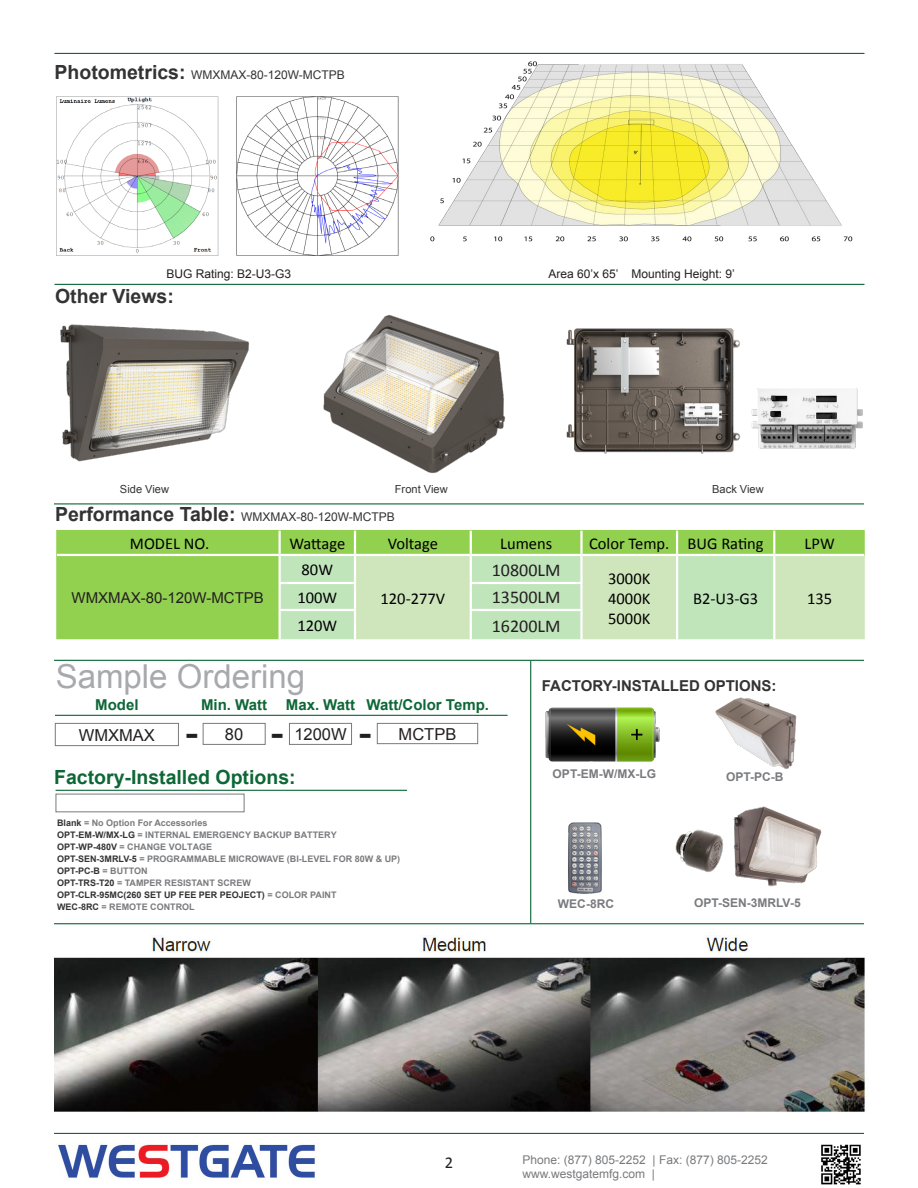
<style>
.page{position:relative;width:918px;height:1188px;background:#fff}
.page>*{position:absolute;margin:0;border:0;box-sizing:border-box;transform-origin:0 0}
.t1{font:33px "Arial";color:#a8a9ad}
.t2{font:700 28.5px "Verdana";color:#231f20}
.t3{font:700 19.5px "Arial";color:#0d6736}
.t4{font:700 19.5px "Arial";color:#333}
.t5{font:18px "Calibri";color:#231f20}
.t6{font:16.5px "Calibri";color:#000}
.t7{font:16.5px "Arial";color:#231f20}
.t8{font:16.5px "Calibri";color:#231f20}
.t9{font:700 15px "Arial";color:#0d6736}
.t10{font:700 15px "Arial";color:#333}
.t11{font:15px "Arial";color:#231f20}
.t12{font:12px "Arial";color:#333}
.t13{font:12px "Arial";color:#787a7d}
.t14{font:12px "Arial";color:#231f20}
.t15{font:700 12px "Arial";color:#7a7b7e}
.t16{font:11.1px "Arial";color:#333}
.t17{font:700 9px/12px "Arial";color:#7a7b7e}
.s1{font-weight:700;font-size:19.5px}
.s2{color:#323332}
</style>
<div class="page">
<img style="left:60px;top:324px;width:189px;height:138px">
<hr style="left:55px;top:53px;width:810px;height:1px;background:#0d6736">
<hr style="left:55px;top:284px;width:810px;height:1px;background:#0d6736">
<img style="left:430px;top:61px;width:423px;height:181px">
<img style="left:236px;top:96px;width:163px;height:160px">
<img style="left:56px;top:96px;width:163px;height:160px">
<img style="left:58px;top:1144px;width:257px;height:35px">
<img style="left:821px;top:1144px;width:40px;height:41px">
<img style="left:323px;top:315px;width:183px;height:159px">
<img style="left:566px;top:328px;width:175px;height:126px">
<hr style="left:54px;top:1133px;width:810px;height:1px;background:#0d6736">
<hr style="left:54px;top:923px;width:810px;height:1px;background:#0d6736">
<hr style="left:54px;top:503px;width:810px;height:1px;background:#0d6736">
<hr style="left:54px;top:660px;width:810px;height:1px;background:#0d6736">
<div style="left:56px;top:530px;width:809px;height:109px;background:#92d050"></div>
<svg style="left:281px;top:555px;width:584px;height:84px;background:#c8e5bb"></svg>
<hr style="left:279px;top:531px;width:2px;height:23px;background:#fff">
<hr style="left:354px;top:531px;width:2px;height:23px;background:#fff">
<hr style="left:470px;top:531px;width:2px;height:23px;background:#fff">
<hr style="left:580px;top:531px;width:3px;height:23px;background:#fff">
<hr style="left:676px;top:531px;width:2px;height:23px;background:#fff">
<hr style="left:773px;top:531px;width:2px;height:23px;background:#fff">
<hr style="left:279px;top:556px;width:2px;height:26px;background:#fff">
<hr style="left:354px;top:556px;width:2px;height:26px;background:#fff">
<hr style="left:470px;top:556px;width:2px;height:26px;background:#fff">
<hr style="left:580px;top:556px;width:3px;height:26px;background:#fff">
<hr style="left:676px;top:556px;width:2px;height:27px;background:#fff">
<hr style="left:773px;top:556px;width:2px;height:27px;background:#fff">
<hr style="left:279px;top:584px;width:2px;height:25px;background:#fff">
<hr style="left:354px;top:584px;width:2px;height:25px;background:#fff">
<hr style="left:470px;top:584px;width:2px;height:25px;background:#fff">
<hr style="left:580px;top:584px;width:3px;height:25px;background:#fff">
<hr style="left:676px;top:583px;width:2px;height:27px;background:#fff">
<hr style="left:773px;top:583px;width:2px;height:27px;background:#fff">
<hr style="left:279px;top:611px;width:2px;height:28px;background:#fff">
<hr style="left:354px;top:611px;width:2px;height:28px;background:#fff">
<hr style="left:470px;top:611px;width:2px;height:28px;background:#fff">
<hr style="left:580px;top:611px;width:3px;height:28px;background:#fff">
<hr style="left:676px;top:610px;width:2px;height:29px;background:#fff">
<hr style="left:773px;top:610px;width:2px;height:29px;background:#fff">
<hr style="left:57px;top:554px;width:223px;height:2px;background:#fff">
<hr style="left:280px;top:554px;width:75px;height:2px;background:#fff">
<hr style="left:355px;top:554px;width:116px;height:2px;background:#fff">
<hr style="left:471px;top:554px;width:110px;height:2px;background:#fff">
<hr style="left:581px;top:554px;width:96px;height:2px;background:#fff">
<hr style="left:677px;top:554px;width:97px;height:2px;background:#fff">
<hr style="left:774px;top:554px;width:90px;height:2px;background:#fff">
<hr style="left:279px;top:582px;width:77px;height:2px;background:#fff">
<hr style="left:470px;top:582px;width:113px;height:2px;background:#fff">
<hr style="left:279px;top:609px;width:77px;height:2px;background:#fff">
<hr style="left:470px;top:609px;width:113px;height:2px;background:#fff">
<hr style="left:530px;top:661px;width:1px;height:262px;background:#0d6736">
<hr style="left:56px;top:790px;width:351px;height:1px;background:#0d6736">
<div style="left:56px;top:794px;width:188px;height:18px;background:#fff;border:1px solid #787a7d"></div>
<div style="left:55px;top:723px;width:124px;height:23px;border:1px solid #787a7d"></div>
<div style="left:289px;top:723px;width:63px;height:22px;border:1px solid #787a7d"></div>
<div style="left:377px;top:723px;width:101px;height:21px;border:1px solid #787a7d"></div>
<div style="left:203px;top:723px;width:63px;height:22px;border:1px solid #787a7d"></div>
<hr style="left:55px;top:715px;width:453px;height:1px;background:#0d6736">
<img style="left:545px;top:707px;width:115px;height:55px">
<img style="left:675px;top:829px;width:48px;height:43px">
<img style="left:733px;top:806px;width:89px;height:81px">
<img style="left:715px;top:697px;width:82px;height:72px">
<img style="left:568px;top:822px;width:34px;height:72px">
<img style="left:54px;top:936px;width:811px;height:176px">
<img style="left:751px;top:388px;width:112px;height:61px">
<p class="t12" style="left:55px;top:67px;width:292px"><span class="s1">Photometrics:</span> WMXMAX-80-120W-MCTPB</p>
<p class="t14" style="left:167px;top:266px;width:126px">BUG Rating: B2-U3-G3</p>
<p class="t14" style="left:548px;top:266px;width:188px">Area 60’x 65’ Mounting Height: 9’</p>
<p class="t4" style="left:55px;top:283px;width:120px">Other Views:</p>
<p class="t16" style="left:120px;top:482px;width:51px">Side View</p>
<p class="t16" style="left:395px;top:482px;width:54px">Front View</p>
<p class="t16" style="left:712px;top:482px;width:53px">Back View</p>
<p class="t12" style="left:55px;top:509px;width:341px"><span class="s1">Performance Table:</span> WMXMAX-80-120W-MCTPB</p>
<p class="t6" style="left:130px;top:532px;width:81px">MODEL NO.</p>
<p class="t6" style="left:289px;top:532px;width:57px">Wattage</p>
<p class="t6" style="left:388px;top:532px;width:52px">Voltage</p>
<p class="t6" style="left:500px;top:532px;width:54px">Lumens</p>
<p class="t6" style="left:589px;top:532px;width:82px">Color Temp.</p>
<p class="t6" style="left:688px;top:532px;width:78px">BUG Rating</p>
<p class="t6" style="left:805px;top:532px;width:32px">LPW</p>
<p class="t11" style="left:72px;top:588px;width:194px">WMXMAX-80-120W-MCTPB</p>
<p class="t5" style="left:492px;top:557px;width:70px">10800LM</p>
<p class="t6" style="left:302px;top:558px;width:33px">80W</p>
<p class="t6" style="left:608px;top:567px;width:44px">3000K</p>
<p class="t6" style="left:608px;top:587px;width:44px">4000K</p>
<p class="t6" style="left:608px;top:607px;width:44px">5000K</p>
<p class="t6" style="left:297px;top:586px;width:41px">100W</p>
<p class="t5" style="left:492px;top:585px;width:70px">13500LM</p>
<p class="t6" style="left:693px;top:587px;width:67px">B2-U3-G3</p>
<p class="t6" style="left:807px;top:587px;width:27px">135</p>
<p class="t6" style="left:297px;top:614px;width:41px">120W</p>
<p class="t5" style="left:492px;top:613px;width:70px">16200LM</p>
<p class="t6" style="left:381px;top:587px;width:66px">120-277V</p>
<p class="t1" style="left:56px;top:655px;width:251px">Sample Ordering</p>
<p class="t7" style="left:79px;top:724px;width:78px">WMXMAX</p>
<p class="t7" style="left:225px;top:723px;width:20px">80</p>
<p class="t7" style="left:294px;top:723px;width:54px">1200W</p>
<p class="t7" style="left:399px;top:723px;width:59px">MCTPB</p>
<p class="t9" style="left:201px;top:695px;width:68px">Min. Watt</p>
<p class="t9" style="left:286px;top:695px;width:71px">Max. Watt</p>
<p class="t9" style="left:367px;top:695px;width:124px">Watt/Color Temp.</p>
<p class="t9" style="left:95px;top:695px;width:45px">Model</p>
<p class="t2" style="left:185px;top:716px;width:15px">-</p>
<p class="t2" style="left:270px;top:717px;width:15px">-</p>
<p class="t2" style="left:358px;top:717px;width:15px">-</p>
<p class="t3" style="left:54px;top:764px;width:243px">Factory-Installed Options:</p>
<p class="t17" style="left:57px;top:817px;width:345px"><span class="s2">Blank</span> = No Option For Accessories<br><span class="s2">OPT-EM-W/MX-LG</span> = INTERNAL EMERGENCY BACKUP BATTERY<br><span class="s2">OPT-WP-480V</span> = CHANGE VOLTAGE<br><span class="s2">OPT-SEN-3MRLV-5</span> = PROGRAMMABLE MICROWAVE (BI-LEVEL FOR 80W &amp; UP)<br><span class="s2">OPT-PC-B</span> = BUTTON<br><span class="s2">OPT-TRS-T20</span> = TAMPER RESISTANT SCREW<br><span class="s2">OPT-CLR-95MC(260 SET UP FEE PER PEOJECT)</span> = COLOR PAINT<br><span class="s2">WEC-8RC</span> = REMOTE CONTROL</p>
<p class="t10" style="left:542px;top:676px;width:236px">FACTORY-INSTALLED OPTIONS:</p>
<p class="t15" style="left:553px;top:766px;width:105px">OPT-EM-W/MX-LG</p>
<p class="t15" style="left:726px;top:769px;width:59px">OPT-PC-B</p>
<p class="t15" style="left:558px;top:895px;width:58px">WEC-8RC</p>
<p class="t15" style="left:694px;top:895px;width:108px">OPT-SEN-3MRLV-5</p>
<p class="t8" style="left:445px;top:1151px;width:10px">2</p>
<p class="t13" style="left:522px;top:1152px;width:247px">Phone: (877) 805-2252 | Fax: (877) 805-2252</p>
<p class="t13" style="left:522px;top:1166px;width:134px">www.westgatemfg.com |</p>
</div>
